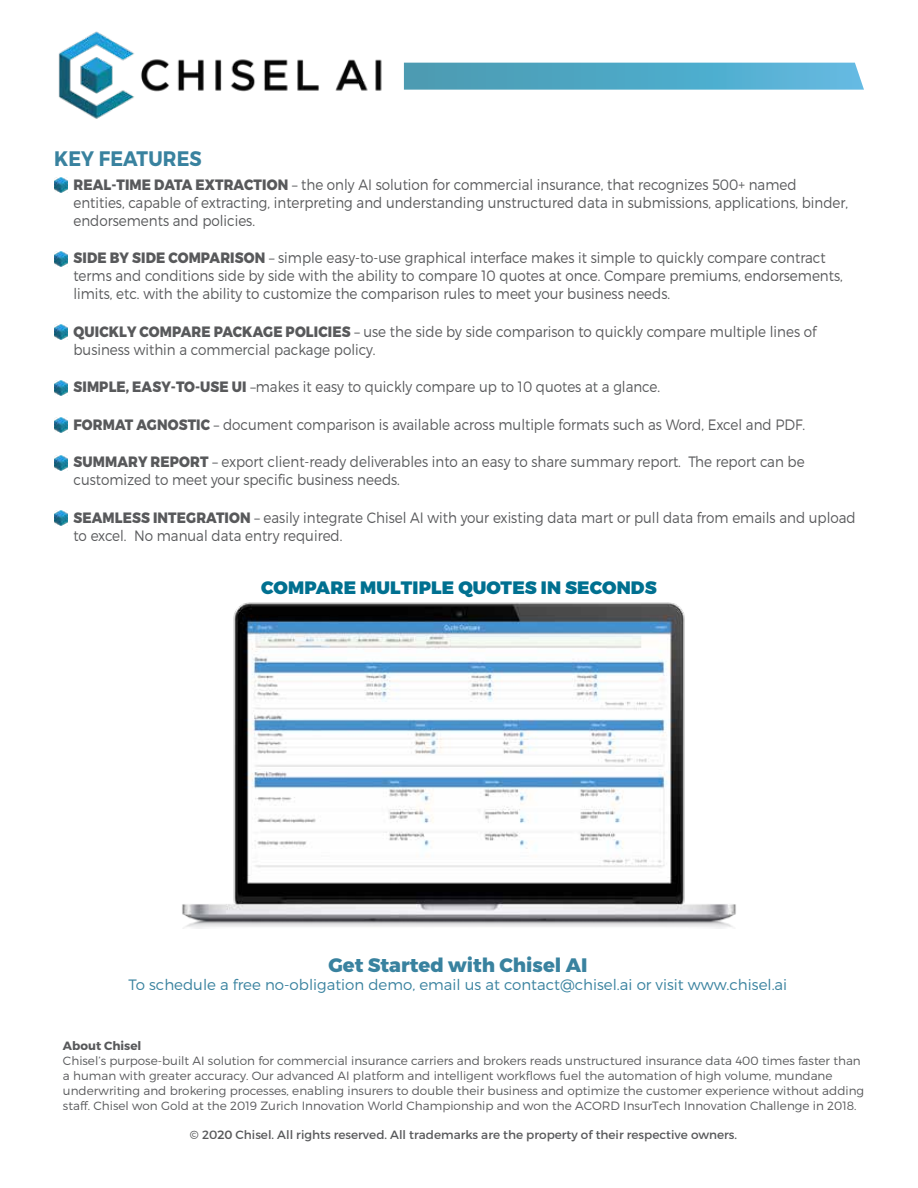
<style>
.page{position:relative;width:918px;height:1188px;background:#fff}
.page>*{position:absolute;margin:0;border:0;box-sizing:border-box;transform-origin:0 0}
.t1{font:700 21px "Montserrat";letter-spacing:.01em;color:#39829f;scale:.9 1}
.t2{font:800 19.5px "Montserrat";color:#39829f}
.t3{font:900 18px "Montserrat";letter-spacing:.01em;color:#007090}
.t4{font:300 15px/18px "Montserrat";color:#58595b;scale:.9 1}
.t5{font:300 15px "Montserrat";color:#39829f}
.t6{font:300 12px/15px "Montserrat";color:#58595b}
.t7{font:12px "Montserrat";color:#58595b}
.t8{font:700 12px "Montserrat";color:#58595b}
.s1{font-weight:800}
.s2{font-weight:600}
</style>
<div class="page">
<img style="left:54px;top:178px;width:13px;height:15px">
<img style="left:54px;top:251px;width:13px;height:15px">
<img style="left:54px;top:325px;width:13px;height:15px">
<img style="left:54px;top:380px;width:13px;height:15px">
<img style="left:54px;top:418px;width:13px;height:15px">
<img style="left:54px;top:455px;width:13px;height:15px">
<img style="left:54px;top:511px;width:13px;height:15px">
<img style="left:182px;top:602px;width:554px;height:326px">
<img style="left:58px;top:31px;width:324px;height:88px">
<svg style="left:404px;top:63px;width:460px;height:27px;background:#55abc8"></svg>
<h1 class="t1" style="left:54px;top:145px;width:166px">KEY FEATURES</h1>
<p class="t4" style="left:74px;top:175px;width:862px"><span class="s1">REAL-TIME DATA EXTRACTION</span> – the only AI solution for commercial insurance, that recognizes 500+ named entities, capable of extracting, interpreting and understanding unstructured data in submissions, applications, binder, endorsements and policies.</p>
<p class="t4" style="left:74px;top:249px;width:856px"><span class="s1">SIDE BY SIDE COMPARISON</span> – simple easy-to-use graphical interface makes it simple to quickly compare contract terms and conditions side by side with the ability to compare 10 quotes at once. Compare premiums, endorsements, limits, etc. with the ability to customize the comparison rules to meet your business needs.</p>
<p class="t4" style="left:74px;top:322px;width:827px"><span class="s1">QUICKLY COMPARE PACKAGE POLICIES</span> – use the side by side comparison to quickly compare multiple lines of business within a commercial package policy.</p>
<p class="t4" style="left:74px;top:378px;width:653px"><span class="s1">SIMPLE, EASY-TO-USE UI</span> –makes it easy to quickly compare up to 10 quotes at a glance.</p>
<p class="t4" style="left:74px;top:415px;width:814px"><span class="s1">FORMAT AGNOSTIC</span> – document comparison is available across multiple formats such as Word, Excel and PDF.</p>
<p class="t4" style="left:74px;top:453px;width:814px"><span class="s1">SUMMARY REPORT</span> – export client-ready deliverables into an easy to share summary report. The report can be customized to meet your specific business needs.</p>
<p class="t4" style="left:74px;top:508px;width:871px"><span class="s1">SEAMLESS INTEGRATION</span> – easily integrate Chisel AI with your existing data mart or pull data from emails and upload to excel. No manual data entry required.</p>
<p class="t3" style="left:261px;top:576px;width:397px">COMPARE MULTIPLE QUOTES IN SECONDS</p>
<h2 class="t2" style="left:328px;top:953px;width:260px">Get Started with Chisel AI</h2>
<p class="t5" style="left:129px;top:976px;width:660px">To schedule a free no-obligation demo, email us at contact@chisel.ai or visit www.chisel.ai</p>
<p class="t8" style="left:63px;top:1038px;width:80px">About Chisel</p>
<p class="t6" style="left:63px;top:1053px;width:803px">Chisel’s purpose-built AI solution for commercial insurance carriers and brokers reads unstructured insurance data 400 times faster than a human with greater accuracy. Our advanced AI platform and intelligent workflows fuel the automation of high volume, mundane underwriting and brokering processes, enabling insurers to double their business and optimize the customer experience without adding staff. Chisel won Gold at the 2019 Zurich Innovation World Championship and won the ACORD InsurTech Innovation Challenge in 2018.</p>
<p class="t7" style="left:190px;top:1127px;width:549px">© 20<span class="s2">20</span> Chisel. All rights reserved. All trademarks are the property of their respective owners.</p>
</div>
